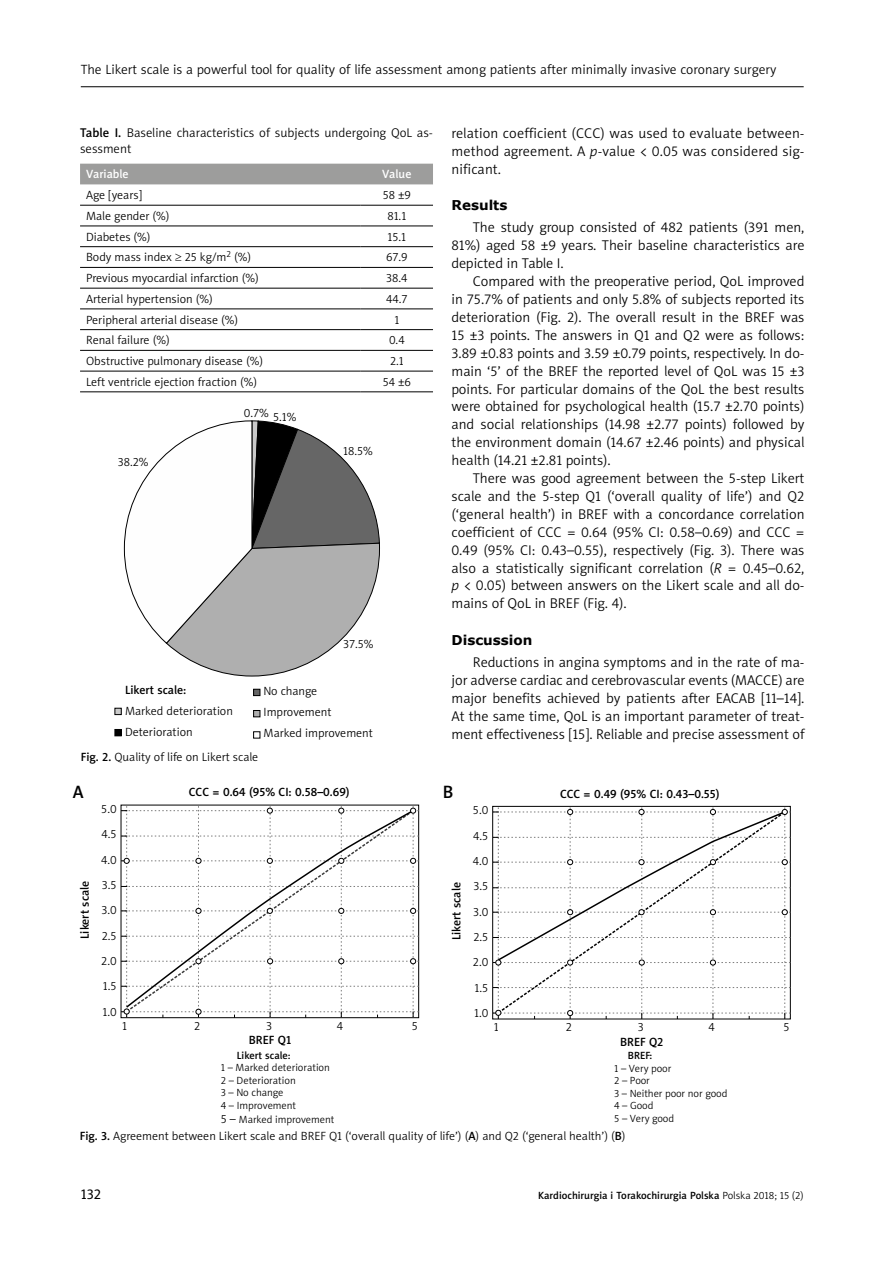
<style>
.page{position:relative;width:893px;height:1263px;background:#fff}
.page>*{position:absolute;margin:0;border:0;box-sizing:border-box;transform-origin:0 0}
.t1{font:18px "Naomi Sans EFNTT Medium";color:#000}
.t2{font:14.25px/17.9px "Naomi Sans EFNTT Light";color:#000;text-align:justify}
.t3{font:14.25px "Naomi Sans EFNTT";color:#000}
.t4{font:13.5px "Naomi Sans EFNTT Light";color:#000}
.t5{font:700 13.5px "Verdana";color:#000}
.t6{font:12.75px/16.5px "Naomi Sans EFNTT Light";color:#000}
.t7{font:12px/25.3px "Naomi Sans EFNTT Light";color:#000}
.t8{font:12px "Naomi Sans EFNTT Medium";color:#000}
.t9{font:12px "Naomi Sans EFNTT Medium";color:#fff}
.t10{font:10.5px/12.6px "Naomi Sans EFNTT Light";color:#000}
.t11{font:10.5px "Naomi Sans EFNTT Medium";color:#000}
.s1{font-family:"Naomi Sans EFNTT Medium"}
.s2{font-style:italic}
.s3{font-size:12px}
.s4{font-family:"Naomi Sans EFNTT Light"}
</style>
<div class="page">
<hr style="left:81px;top:86px;width:723px;height:1px;background:#000">
<div style="left:80px;top:164px;width:353px;height:20px;background:#9d9d9c"></div>
<hr style="left:80px;top:205px;width:281px;height:1px;background:#000">
<hr style="left:361px;top:205px;width:72px;height:1px;background:#000">
<hr style="left:80px;top:226px;width:281px;height:1px;background:#000">
<hr style="left:361px;top:226px;width:72px;height:1px;background:#000">
<hr style="left:80px;top:246px;width:281px;height:1px;background:#000">
<hr style="left:361px;top:246px;width:72px;height:1px;background:#000">
<hr style="left:80px;top:267px;width:281px;height:1px;background:#000">
<hr style="left:361px;top:267px;width:72px;height:1px;background:#000">
<hr style="left:80px;top:288px;width:281px;height:1px;background:#000">
<hr style="left:361px;top:288px;width:72px;height:1px;background:#000">
<hr style="left:80px;top:308px;width:281px;height:1px;background:#000">
<hr style="left:361px;top:308px;width:72px;height:1px;background:#000">
<hr style="left:80px;top:329px;width:281px;height:1px;background:#000">
<hr style="left:361px;top:329px;width:72px;height:1px;background:#000">
<hr style="left:80px;top:350px;width:281px;height:1px;background:#000">
<hr style="left:361px;top:350px;width:72px;height:1px;background:#000">
<hr style="left:80px;top:371px;width:281px;height:1px;background:#000">
<hr style="left:361px;top:371px;width:72px;height:1px;background:#000">
<hr style="left:80px;top:391px;width:281px;height:1px;background:#000">
<hr style="left:361px;top:391px;width:72px;height:1px;background:#000">
<svg style="left:124px;top:420px;width:256px;height:257px"></svg>
<div style="left:115px;top:708px;width:7px;height:7px;border:1px solid #000"></div>
<div style="left:115px;top:729px;width:6px;height:7px;background:#000"></div>
<div style="left:115px;top:729px;width:7px;height:7px;border:1px solid #000"></div>
<div style="left:254px;top:689px;width:6px;height:7px;background:#666"></div>
<div style="left:253px;top:689px;width:7px;height:7px;border:1px solid #000"></div>
<div style="left:254px;top:710px;width:6px;height:7px;background:#afafaf"></div>
<div style="left:253px;top:710px;width:7px;height:7px;border:1px solid #000"></div>
<div style="left:253px;top:731px;width:7px;height:7px;border:1px solid #000"></div>
<svg style="left:121px;top:805px;width:298px;height:213px"></svg>
<svg style="left:492px;top:806px;width:298px;height:214px"></svg>
<p class="t4" style="left:81px;top:61px;width:697px">The Likert scale is a powerful tool for quality of life assessment among patients after minimally invasive coronary surgery</p>
<p class="t6" style="left:80px;top:124px;width:354px"><span class="s1">Table I.</span> Baseline characteristics of subjects undergoing QoL as&shy;sessment</p>
<p class="t9" style="left:86px;top:167px;width:44px">Variable</p>
<p class="t9" style="left:382px;top:167px;width:31px">Value</p>
<p class="t7" style="left:86px;top:182px;width:58px">Age [years]</p>
<p class="t7" style="left:383px;top:182px;width:30px">58 ±9</p>
<p class="t7" style="left:86px;top:203px;width:85px">Male gender (%)</p>
<p class="t7" style="left:387px;top:203px;width:20px">81.1</p>
<p class="t7" style="left:86px;top:224px;width:66px">Diabetes (%)</p>
<p class="t7" style="left:388px;top:224px;width:20px">15.1</p>
<p class="t7" style="left:86px;top:245px;width:167px">Body mass index ≥ 25 kg/m<sup>2</sup> (%)</p>
<p class="t7" style="left:386px;top:245px;width:23px">67.9</p>
<p class="t7" style="left:86px;top:265px;width:174px">Previous myocardial infarction (%)</p>
<p class="t7" style="left:386px;top:265px;width:23px">38.4</p>
<p class="t7" style="left:86px;top:286px;width:128px">Arterial hypertension (%)</p>
<p class="t7" style="left:386px;top:286px;width:23px">44.7</p>
<p class="t7" style="left:86px;top:307px;width:154px">Peripheral arterial disease (%)</p>
<p class="t7" style="left:394px;top:307px;width:6px">1</p>
<p class="t7" style="left:86px;top:328px;width:85px">Renal failure (%)</p>
<p class="t7" style="left:389px;top:328px;width:17px">0.4</p>
<p class="t7" style="left:86px;top:348px;width:178px">Obstructive pulmonary disease (%)</p>
<p class="t7" style="left:390px;top:348px;width:15px">2.1</p>
<p class="t7" style="left:86px;top:369px;width:172px">Left ventricle ejection fraction (%)</p>
<p class="t7" style="left:383px;top:369px;width:30px">54 ±6</p>
<p class="t7" style="left:118px;top:450px;width:32px">38.2%</p>
<p class="t7" style="left:244px;top:402px;width:54px">0.7% 5.1%</p>
<p class="t7" style="left:343px;top:438px;width:31px">18.5%</p>
<p class="t8" style="left:125px;top:683px;width:63px">Likert scale:</p>
<p class="t7" style="left:125px;top:700px;width:109px;line-height:21px">Marked deterioration<br>Deterioration</p>
<p class="t7" style="left:343px;top:631px;width:32px">37.5%</p>
<p class="t7" style="left:264px;top:681px;width:111px;line-height:21px">No change<br>Improvement<br>Marked improvement</p>
<p class="t7" style="left:81px;top:745px;width:179px"><span class="s1">Fig. 2.</span> Quality of life on Likert scale</p>
<p class="t2" style="left:452px;top:124px;width:354px">relation coefficient (CCC) was used to evaluate between&shy;method agreement. A <span class="s2">p</span>-value &lt; 0.05 was considered sig&shy;nificant.</p>
<p class="t5" style="left:452px;top:196px;width:57px">Results</p>
<p class="t2" style="left:452px;top:219px;width:354px;text-indent:21px">The study group consisted of 482 patients (391 men, 81%) aged 58 ±9 years. Their baseline characteristics are depicted in Table I.</p>
<p class="t2" style="left:452px;top:272px;width:354px;text-indent:21px">Compared with the preoperative period, QoL improved in 75.7% of patients and only 5.8% of subjects reported its deterioration (Fig. 2). The overall result in the BREF was 15 ±3 points. The answers in Q1 and Q2 were as follows:<br>3.89 ±0.83 points and 3.59 ±0.79 points, respectively. In do&shy;main ‘5’ of the BREF the reported level of QoL was 15 ±3 points. For particular domains of the QoL the best results were obtained for psychological health (15.7 ±2.70 points) and social relationships (14.98 ±2.77 points) followed by the environment domain (14.67 ±2.46 points) and physical health (14.21 ±2.81 points).</p>
<p class="t2" style="left:452px;top:469px;width:354px;text-indent:21px">There was good agreement between the 5-step Likert scale and the 5-step Q1 (‘overall quality of life’) and Q2 (‘general health’) in BREF with a concordance correlation coefficient of CCC = 0.64 (95% CI: 0.58–0.69) and CCC = 0.49 (95% CI: 0.43–0.55), respectively (Fig. 3). There was also a statistically significant correlation (<span class="s2">R</span> = 0.45–0.62, <span class="s2">p</span> &lt; 0.05) between answers on the Likert scale and all do&shy;mains of QoL in BREF (Fig. 4).</p>
<p class="t5" style="left:452px;top:631px;width:82px">Discussion</p>
<p class="t2" style="left:452px;top:653px;width:354px;text-indent:21px">Reductions in angina symptoms and in the rate of ma&shy;jor adverse cardiac and cerebrovascular events (MACCE) are major benefits achieved by patients after EACAB [11–14].<br>At the same time, QoL is an important parameter of treat&shy;ment effectiveness [15]. Reliable and precise assessment of</p>
<p class="t1" style="left:73px;top:781px;width:12px">A</p>
<p class="t8" style="left:189px;top:785px;width:162px">CCC = 0.64 (95% CI: 0.58–0.69)</p>
<p class="t1" style="left:443px;top:781px;width:12px">B</p>
<p class="t8" style="left:560px;top:787px;width:161px">CCC = 0.49 (95% CI: 0.43–0.55)</p>
<p class="t7" style="left:101px;top:796px;width:17px;text-align:justify">5.0<br>4.5<br>4.0<br>3.5<br>3.0<br>2.5<br>2.0<br>1.5<br>1.0</p>
<p class="t7" style="left:473px;top:798px;width:17px;text-align:justify">5.0<br>4.5<br>4.0<br>3.5<br>3.0<br>2.5<br>2.0<br>1.5<br>1.0</p>
<p class="t7" style="left:122px;top:1013px;width:6px">1</p>
<p class="t7" style="left:194px;top:1013px;width:8px">2</p>
<p class="t7" style="left:266px;top:1013px;width:7px">3</p>
<p class="t7" style="left:337px;top:1013px;width:8px">4</p>
<p class="t7" style="left:412px;top:1013px;width:8px">5</p>
<p class="t8" style="left:249px;top:1033px;width:44px">BREF Q1</p>
<p class="t8" style="left:78px;top:939px;width:60px;rotate:-90deg">Likert scale</p>
<p class="t8" style="left:449px;top:940px;width:60px;rotate:-90deg">Likert scale</p>
<p class="t7" style="left:494px;top:1014px;width:6px">1</p>
<p class="t7" style="left:566px;top:1014px;width:8px">2</p>
<p class="t7" style="left:638px;top:1014px;width:7px">3</p>
<p class="t7" style="left:708px;top:1014px;width:8px">4</p>
<p class="t7" style="left:783px;top:1014px;width:8px">5</p>
<p class="t8" style="left:620px;top:1034px;width:45px">BREF Q2</p>
<p class="t11" style="left:237px;top:1049px;width:55px">Likert scale:</p>
<p class="t10" style="left:221px;top:1061px;width:111px">1 – Marked deterioration<br>2 – Deterioration<br>3 – No change<br>4 – Improvement</p>
<p class="t10" style="left:221px;top:1113px;width:115px"><span class="s3">5 –</span> Marked improvement</p>
<p class="t11" style="left:628px;top:1049px;width:26px">BREF:</p>
<p class="t10" style="left:614px;top:1062px;width:115px">1 – Very poor<br>2 – Poor<br>3 – Neither poor nor good<br>4 – Good<br>5 – Very good</p>
<p class="t7" style="left:80px;top:1123px;width:547px"><span class="s1">Fig. 3.</span> Agreement between Likert scale and BREF Q1 (‘overall quality of life’) (<span class="s1">A</span>) and Q2 (‘general health’) (<span class="s1">B</span>)</p>
<p class="t3" style="left:81px;top:1185px;width:22px">132</p>
<p class="t11" style="left:538px;top:1189px;width:267px">Kardiochirurgia i Torakochirurgia Polska <span class="s4">Polska 2018; 15 (2)</span></p>
</div>
